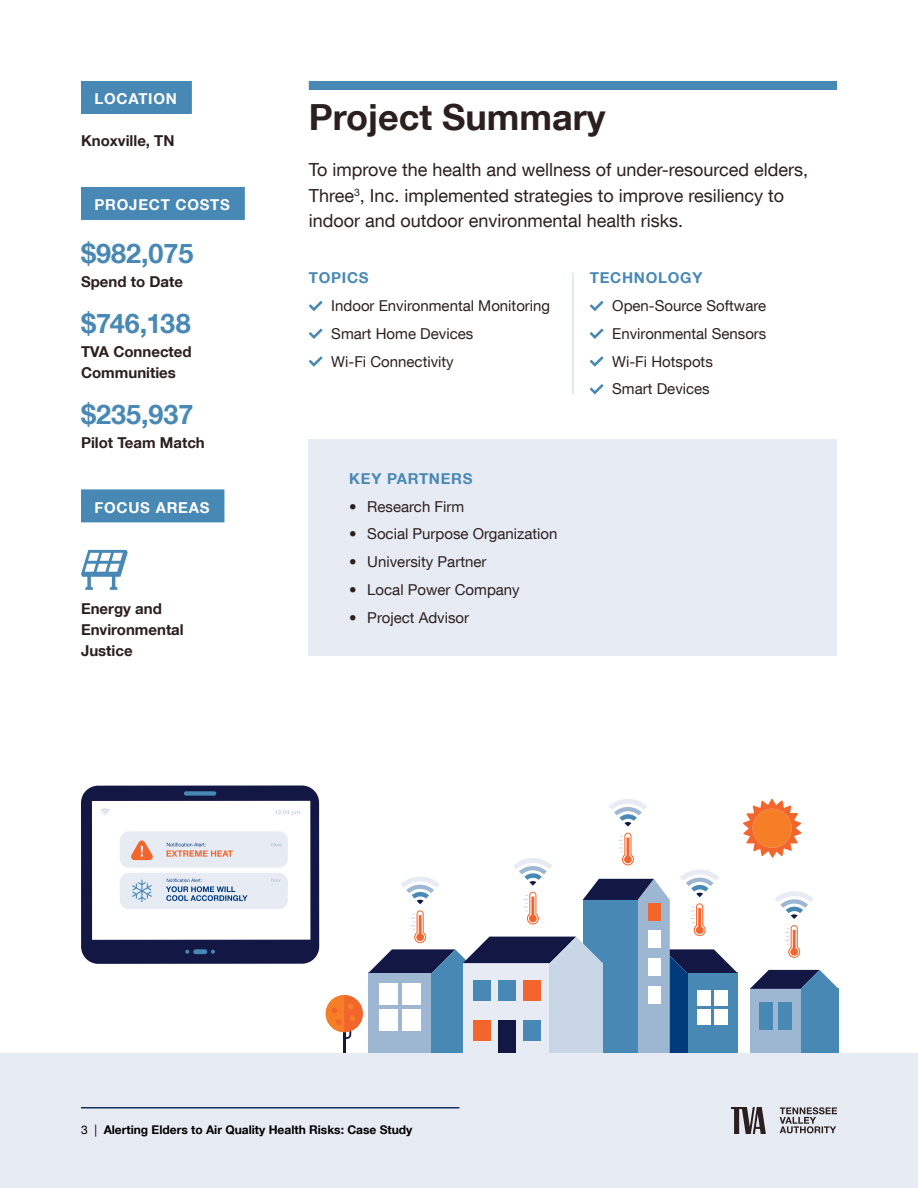
<style>
.page{position:relative;width:918px;height:1188px;background:#fff}
.page>*{position:absolute;margin:0;border:0;box-sizing:border-box;transform-origin:0 0}
.t1{font:700 36px "Helvetica Neue LT Com";color:#2c1f1f}
.t2{font:700 27px "Helvetica Neue LT Com";color:#4888b5}
.t3{font:18px/25.5px "Helvetica Neue LT Com";color:#2c1f1f}
.t4{font:15px/27.8px "Helvetica Neue LT Com";color:#2c1f1f}
.t5{font:700 15px/21px "Helvetica Neue LT Com";color:#2c1f1f}
.t6{font:700 15px "Helvetica Neue LT Com";letter-spacing:.05em;color:#fff}
.t7{font:700 15px "Helvetica Neue LT Com";letter-spacing:.05em;color:#4888b5}
.t8{font:700 12px "Helvetica Neue LT Com";color:#000}
.s1{font-weight:400}
</style>
<div class="page">
<div style="left:309px;top:81px;width:528px;height:9px;background:#4888b5"></div>
<div style="left:0;top:1053px;width:918px;height:135px;background:#e7ebf3"></div>
<svg style="left:309px;top:301px;width:14px;height:10px"></svg>
<svg style="left:309px;top:329px;width:14px;height:10px"></svg>
<svg style="left:309px;top:356px;width:14px;height:11px"></svg>
<svg style="left:590px;top:301px;width:14px;height:10px"></svg>
<svg style="left:590px;top:329px;width:14px;height:10px"></svg>
<svg style="left:590px;top:356px;width:14px;height:11px"></svg>
<svg style="left:590px;top:384px;width:14px;height:10px"></svg>
<hr style="left:573px;top:273px;width:1px;height:121px;background:#c9d6e6">
<div style="left:309px;top:440px;width:528px;height:216px;background:#e7ebf3"></div>
<div style="left:81px;top:187px;width:164px;height:33px;background:#4888b5"></div>
<div style="left:81px;top:81px;width:111px;height:33px;background:#4888b5"></div>
<div style="left:81px;top:489px;width:143px;height:33px;background:#4888b5"></div>
<svg style="left:81px;top:550px;width:47px;height:40px"></svg>
<svg style="left:326px;top:799px;width:513px;height:254px"></svg>
<svg style="left:81px;top:785px;width:238px;height:179px"></svg>
<div style="left:184px;top:791px;width:32px;height:5px;background:#4888b5;border-radius:2px"></div>
<svg style="left:780px;top:1107px;width:57px;height:26px"></svg>
<svg style="left:731px;top:1107px;width:35px;height:27px"></svg>
<hr style="left:81px;top:1107px;width:378px;height:1px;background:#16325c">
<p class="t6" style="left:94px;top:89px;width:84px">LOCATION</p>
<p class="t5" style="left:81px;top:129px;width:95px">Knoxville, TN</p>
<p class="t6" style="left:94px;top:195px;width:137px">PROJECT COSTS</p>
<h2 class="t2" style="left:81px;top:236px;width:114px">$982,075</h2>
<p class="t5" style="left:81px;top:271px;width:103px">Spend to Date</p>
<h2 class="t2" style="left:81px;top:306px;width:111px">$746,138</h2>
<p class="t5" style="left:81px;top:341px;width:112px">TVA Connected<br>Communities</p>
<h2 class="t2" style="left:81px;top:397px;width:114px">$235,937</h2>
<p class="t5" style="left:81px;top:432px;width:125px">Pilot Team Match</p>
<p class="t6" style="left:94px;top:498px;width:117px">FOCUS AREAS</p>
<p class="t5" style="left:81px;top:598px;width:104px">Energy and<br>Environmental<br>Justice</p>
<h1 class="t1" style="left:309px;top:95px;width:298px">Project Summary</h1>
<p class="t3" style="left:309px;top:157px;width:501px">To improve the health and wellness of under-resourced elders,<br>Three<sup>3</sup>, Inc. implemented strategies to improve resiliency to indoor and outdoor environmental health risks.</p>
<p class="t7" style="left:309px;top:269px;width:61px">TOPICS</p>
<p class="t4" style="left:331px;top:292px;width:220px">Indoor Environmental Monitoring<br>Smart Home Devices<br>Wi-Fi Connectivity</p>
<p class="t7" style="left:349px;top:469px;width:125px">KEY PARTNERS</p>
<p class="t4" style="left:349px;top:492px;width:116px">• Research Firm</p>
<p class="t4" style="left:349px;top:520px;width:210px">• Social Purpose Organization</p>
<p class="t4" style="left:349px;top:548px;width:139px">• University Partner</p>
<p class="t4" style="left:349px;top:575px;width:172px">• Local Power Company</p>
<p class="t4" style="left:349px;top:603px;width:121px">• Project Advisor</p>
<p class="t7" style="left:590px;top:269px;width:114px">TECHNOLOGY</p>
<p class="t4" style="left:612px;top:292px;width:156px">Open-Source Software<br>Environmental Sensors<br>Wi-Fi Hotspots<br>Smart Devices</p>
<p class="t8" style="left:81px;top:1122px;width:333px"><span class="s1">3 |</span> Alerting Elders to Air Quality Health Risks: Case Study</p>
</div>
